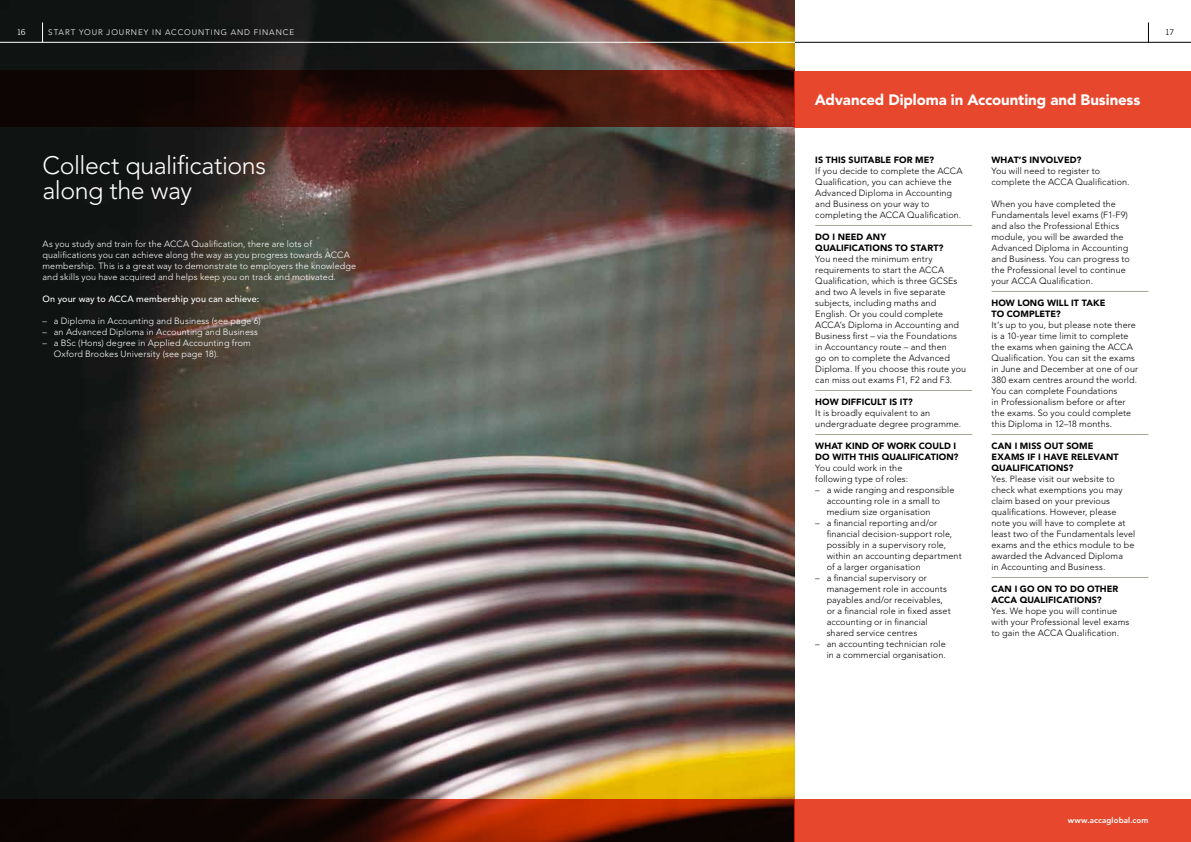
<style>
.page{position:relative;width:1191px;height:842px;background:#fff}
.page>*{position:absolute;margin:0;border:0;box-sizing:border-box;transform-origin:0 0}
.t1{font:300 25px/25px "Avenir LT Std";letter-spacing:-.02em;color:#fff}
.t2{font:900 15px "Avenir LT Std";letter-spacing:-.005em;color:#fff}
.t3{font:300 9px/11px "Avenir LT Std";letter-spacing:.01em;color:#000}
.t4{font:300 9px/11px "Avenir LT Std";letter-spacing:.01em;color:#fff}
.t5{font:900 9px/11px "Avenir LT Std";letter-spacing:.01em;color:#000}
.t6{font:500 9px "Avenir LT Std";letter-spacing:.015em;color:#fff}
.t7{font:300 8px "Avenir LT Std";color:#fff}
.t8{font:800 8px "Avenir LT Std";letter-spacing:.01em;color:#fff}
.t9{font:8px "News Gothic BT";color:#fff}
.t10{font:8px "News Gothic BT";color:#000}
</style>
<div class="page">
<img style="left:0;top:0;width:795px;height:799px">
<hr style="left:815px;top:225px;width:157px;height:1px;background:#a5a496">
<hr style="left:815px;top:390px;width:157px;height:1px;background:#a5a496">
<hr style="left:815px;top:434px;width:157px;height:1px;background:#a5a496">
<hr style="left:991px;top:291px;width:157px;height:1px;background:#a5a496">
<hr style="left:991px;top:434px;width:157px;height:1px;background:#a5a496">
<hr style="left:991px;top:577px;width:157px;height:1px;background:#a5a496">
<div style="left:795px;top:799px;width:396px;height:43px;background:#e7472d"></div>
<hr style="left:0;top:42px;width:795px;height:1px;background:#fff">
<svg style="left:1148px;top:22px;width:1px;height:20px"></svg>
<div style="left:795px;top:71px;width:396px;height:57px;background:#e7472d"></div>
<hr style="left:795px;top:42px;width:396px;height:1px;background:#000">
<svg style="left:42px;top:22px;width:1px;height:20px"></svg>
<svg style="left:0;top:71px;width:795px;height:56px;background:#350e08"></svg>
<svg style="left:0;top:799px;width:795px;height:43px;background:#481103"></svg>
<p class="t9" style="left:17px;top:28px;width:11px">16</p>
<p class="t7" style="left:48px;top:28px;width:7px">sta</p>
<p class="t7" style="left:65px;top:28px;width:73px">rt your journey</p>
<p class="t7" style="left:152px;top:28px;width:21px">in acco</p>
<p class="t7" style="left:192px;top:28px;width:13px">untin</p>
<p class="t7" style="left:221px;top:28px;width:18px">g and</p>
<p class="t7" style="left:254px;top:28px;width:7px">finance</p>
<p class="t10" style="left:1165px;top:27px;width:10px">17</p>
<h1 class="t1" style="left:43px;top:153px;width:225px">Collect qualifications along the way</h1>
<p class="t4" style="left:43px;top:238px;width:315px">As you study and train for the ACCA Qualification, there are lots of qualifications you can achieve along the way as you progress towards ACCA membership. This is a great way to demonstrate to employers the knowledge and skills you have acquired and helps keep you on track and motivated.</p>
<p class="t6" style="left:43px;top:293px;width:218px">On your way to ACCA membership you can achieve:</p>
<p class="t4" style="left:43px;top:315px;width:220px">– a Diploma in Accounting and Business (see page 6)</p>
<p class="t4" style="left:43px;top:326px;width:217px">– an Advanced Diploma in Accounting and Business</p>
<p class="t4" style="left:54px;top:337px;width:198px;text-indent:-11px">– a BSc (Hons) degree in Applied Accounting from<br>Oxford Brookes U niversity (see page 18).</p>
<h2 class="t2" style="left:814px;top:91px;width:327px">ADVANCED DIPLOMA IN ACCOUNTING AND BUSINESS</h2>
<p class="t5" style="left:815px;top:154px;width:17px">IS THIS</p>
<p class="t5" style="left:848px;top:154px;width:7px">SUITABLE</p>
<p class="t5" style="left:893px;top:154px;width:7px">FOR</p>
<p class="t5" style="left:915px;top:154px;width:21px">ME ?</p>
<p class="t3" style="left:815px;top:165px;width:149px">If you decide to complete the ACCA<br>Qualification, you can achieve the<br>Advanced Diploma in Accounting and Business on your way to completing the ACCA Qualification.</p>
<p class="t5" style="left:815px;top:231px;width:30px">DO I NEED</p>
<p class="t5" style="left:866px;top:231px;width:8px">ANY</p>
<p class="t5" style="left:815px;top:242px;width:7px">QUALIFICATIONS</p>
<p class="t5" style="left:895px;top:242px;width:22px">TO START</p>
<p class="t5" style="left:938px;top:242px;width:7px">?</p>
<p class="t3" style="left:815px;top:253px;width:152px">You need the minimum entry requirements to start the ACCA<br>Qualification, which is three GCSEs and two A levels in five separate subjects, including maths and<br>English. Or you could complete<br>ACCA’s Diploma in Accounting and<br>Business first – via the Foundations in Accountancy route – and then<br>go on to complete the Advanced<br>Diploma. If you choose this route you can miss out exams F1, F2 and F3.</p>
<p class="t5" style="left:815px;top:396px;width:32px">HOW DIFFICULT</p>
<p class="t5" style="left:889px;top:396px;width:25px">IS IT?</p>
<p class="t3" style="left:815px;top:407px;width:147px">It is broadly equivalent to an undergraduate degree programme.</p>
<p class="t5" style="left:815px;top:440px;width:16px">WHAT</p>
<p class="t5" style="left:845px;top:440px;width:7px">KIND</p>
<p class="t5" style="left:871px;top:440px;width:24px">OF WORK</p>
<p class="t5" style="left:919px;top:440px;width:8px">COULD</p>
<p class="t5" style="left:953px;top:440px;width:4px">I</p>
<p class="t5" style="left:815px;top:451px;width:24px">DO WITH</p>
<p class="t5" style="left:859px;top:451px;width:6px">THIS</p>
<p class="t5" style="left:881px;top:451px;width:7px">QUALIFICATION</p>
<p class="t5" style="left:953px;top:451px;width:7px">?</p>
<p class="t3" style="left:815px;top:462px;width:94px">You could work in the following type of roles:</p>
<p class="t3" style="left:826px;top:484px;width:129px;text-indent:-11px">– a wide ranging and responsible accounting role in a small to medium size organisation</p>
<p class="t3" style="left:826px;top:517px;width:136px;text-indent:-11px">– a financial reporting and/or financial decision-support role, possibly in a supervisory role, within an accounting department of a larger organisation</p>
<p class="t3" style="left:826px;top:572px;width:125px;text-indent:-11px">– a financial supervisory or management role in accounts payables and/or receivables, or a financial role in fixed asset accounting or in financial shared service centres</p>
<p class="t3" style="left:815px;top:638px;width:132px;text-align:right">– an accounting technician role in a commercial organisation.</p>
<p class="t5" style="left:991px;top:154px;width:16px">WHAT</p>
<p class="t5" style="left:1019px;top:154px;width:18px">’S INVOLVED</p>
<p class="t5" style="left:1076px;top:154px;width:7px">?</p>
<p class="t3" style="left:991px;top:165px;width:140px">You will need to register to complete the ACCA Qualification.</p>
<p class="t3" style="left:991px;top:198px;width:140px">When you have completed the<br>Fundamentals level exams (F1-F9) and also the Professional Ethics module, you will be awarded the<br>Advanced Diploma in Accounting and Business. You can progress to the Professional level to continue your ACCA Qualification.</p>
<p class="t5" style="left:991px;top:297px;width:34px">HOW LONG</p>
<p class="t5" style="left:1047px;top:297px;width:7px">WILL</p>
<p class="t5" style="left:1071px;top:297px;width:18px">IT TAKE</p>
<p class="t5" style="left:991px;top:308px;width:23px">TO COMPLETE</p>
<p class="t5" style="left:1056px;top:308px;width:7px">?</p>
<p class="t3" style="left:991px;top:319px;width:148px">It’s up to you, but please note there is a 10-year time limit to complete the exams when gaining the ACCA<br>Qualification. You can sit the exams in June and December at one of our<br>380 exam centres around the world.<br>You can complete Foundations<br>in Professionalism before or after the exams. So you could complete this Diploma in 12–18 months.</p>
<p class="t5" style="left:991px;top:440px;width:35px">CAN I MISS</p>
<p class="t5" style="left:1044px;top:440px;width:8px">OUT</p>
<p class="t5" style="left:1066px;top:440px;width:8px">SOME</p>
<p class="t5" style="left:991px;top:451px;width:8px">EXAMS</p>
<p class="t5" style="left:1027px;top:451px;width:24px">IF I HAVE</p>
<p class="t5" style="left:1071px;top:451px;width:7px">RELEVANT</p>
<p class="t5" style="left:991px;top:462px;width:7px">QUALIFICATIONS</p>
<p class="t5" style="left:1068px;top:462px;width:7px">?</p>
<p class="t3" style="left:991px;top:473px;width:145px">Yes. Please visit our website to check what exemptions you may claim based on your previous qualifications. However, please note you will have to complete at least two of the Fundamentals level exams and the ethics module to be awarded the Advanced Diploma<br>in Accounting and Business.</p>
<p class="t5" style="left:991px;top:583px;width:103px">CAN I GOONTODOOTHER<br>ACCA QUALIFICATIONS</p>
<p class="t5" style="left:1096px;top:594px;width:7px">?</p>
<p class="t3" style="left:991px;top:605px;width:139px">Yes. We hope you will continue with your Professional level exams to gain the ACCA Qualification.</p>
<p class="t8" style="left:1067px;top:816px;width:82px">www.accaglobal.com</p>
</div>
